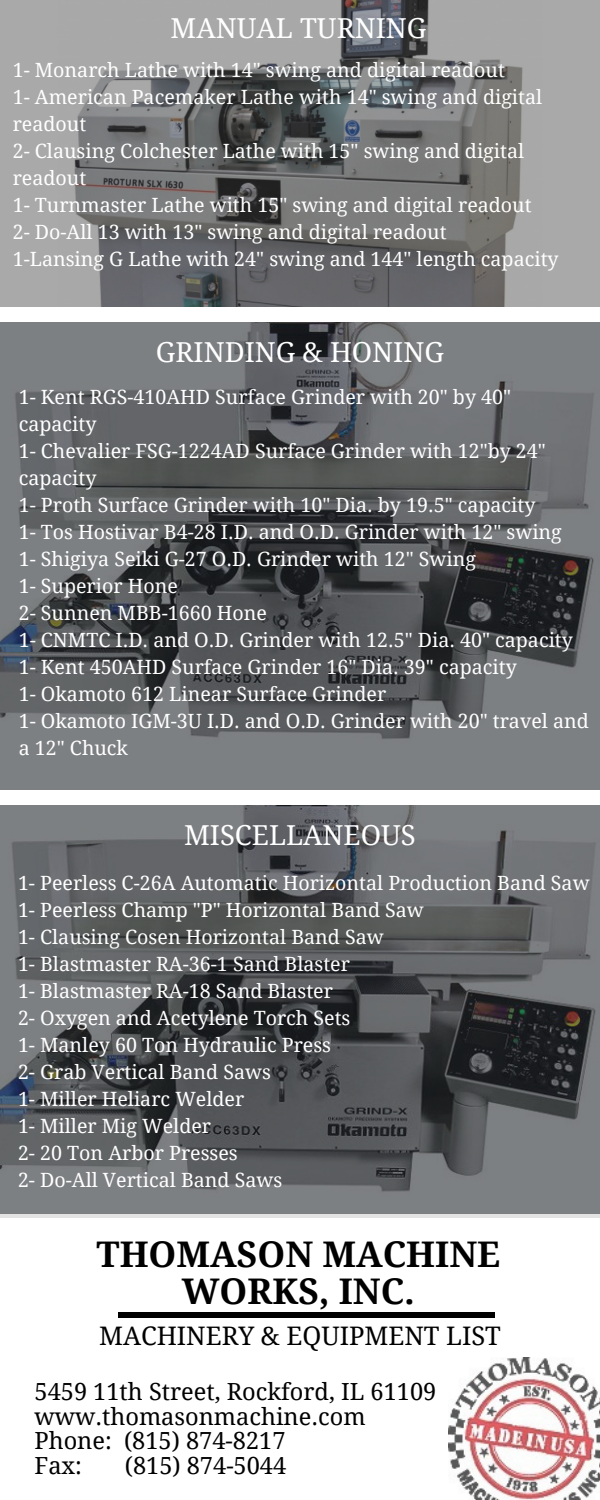
<style>
.page{position:relative;width:600px;height:1500px;background:#fff}
.page>*{position:absolute;margin:0;border:0;box-sizing:border-box;transform-origin:0 0}
.t1{font:700 35.4px/36.8px "Droid Serif";color:#000;text-align:center}
.t2{font:27.5px "Droid Serif";color:#fff}
.t3{font:25.5px "Droid Serif";color:#000}
.t4{font:23.6px/24.8px "Droid Serif";color:#000}
.t5{font:19.7px/27px "Droid Serif";color:#fff}
</style>
<div class="page">
<img style="left:0;top:0;width:600px;height:307px">
<img style="left:0;top:322px;width:600px;height:896px">
<div style="left:0;top:790px;width:30px;height:15px;background:#fff"></div>
<div style="left:27px;top:790px;width:573px;height:15px;background:#fff"></div>
<img style="left:448px;top:1358px;width:152px;height:142px">
<div style="left:118px;top:1312px;width:376px;height:6px;background:#000"></div>
<h2 class="t2" style="left:171px;top:12px;width:257px">MANUAL TURNING</h2>
<p class="t5" style="left:13px;top:57px;width:547px">1- Monarch Lathe with 14" swing and digital readout<br>1- American Pacemaker Lathe with 14" swing and digital readout<br>2- Clausing Colchester Lathe with 15" swing and digital readout<br>1- Turnmaster Lathe with 15" swing and digital readout<br>2- Do-All 13 with 13" swing and digital readout<br>1-Lansing G Lathe with 24" swing and 144" length capacity</p>
<h2 class="t2" style="left:156px;top:336px;width:290px">GRINDING &amp; HONING</h2>
<p class="t5" style="left:19px;top:383px;width:572px">1- Kent RGS-410AHD Surface Grinder with 20" by 40" capacity<br>1- Chevalier FSG-1224AD Surface Grinder with 12"by 24" capacity<br>1- Proth Surface Grinder with 10" Dia. by 19.5" capacity<br>1- Tos Hostivar B4-28 I.D. and O.D. Grinder with 12" swing<br>1- Shigiya Seiki G-27 O.D. Grinder with 12" Swing<br>1- Superior Hone<br>2- Sunnen MBB-1660 Hone<br>1- CNMTC I.D. and O.D. Grinder with 12.5" Dia. 40" capacity 1- Kent 450AHD Surface Grinder 16" Dia. 39" capacity<br>1- Okamoto 612 Linear Surface Grinder<br>1- Okamoto IGM-3U I.D. and O.D. Grinder with 20" travel and a 12" Chuck</p>
<h2 class="t2" style="left:184px;top:819px;width:233px">MISCELLANEOUS</h2>
<p class="t5" style="left:18px;top:870px;width:573px">1- Peerless C-26A Automatic Horizontal Production Band Saw 1- Peerless Champ "P" Horizontal Band Saw<br>1- Clausing Cosen Horizontal Band Saw<br>1- Blastmaster RA-36-1 Sand Blaster<br>1- Blastmaster RA-18 Sand Blaster<br>2- Oxygen and Acetylene Torch Sets<br>1- Manley 60 Ton Hydraulic Press<br>2- Grab Vertical Band Saws<br>1- Miller Heliarc Welder<br>1- Miller Mig Welder<br>2- 20 Ton Arbor Presses<br>2- Do-All Vertical Band Saws</p>
<h1 class="t1" style="left:97px;top:1236px;width:405px">THOMASON MACHINE<br>WORKS, INC.</h1>
<p class="t3" style="left:99px;top:1322px;width:403px">MACHINERY &amp; EQUIPMENT LIST</p>
<p class="t4" style="left:34px;top:1379px;width:403px">5459 11th Street, Rockford, IL 61109 www.thomasonmachine.com<br>Phone: (815) 874-8217<br>Fax:</p>
<p class="t4" style="left:125px;top:1453px;width:163px">(815) 874-5044</p>
</div>
